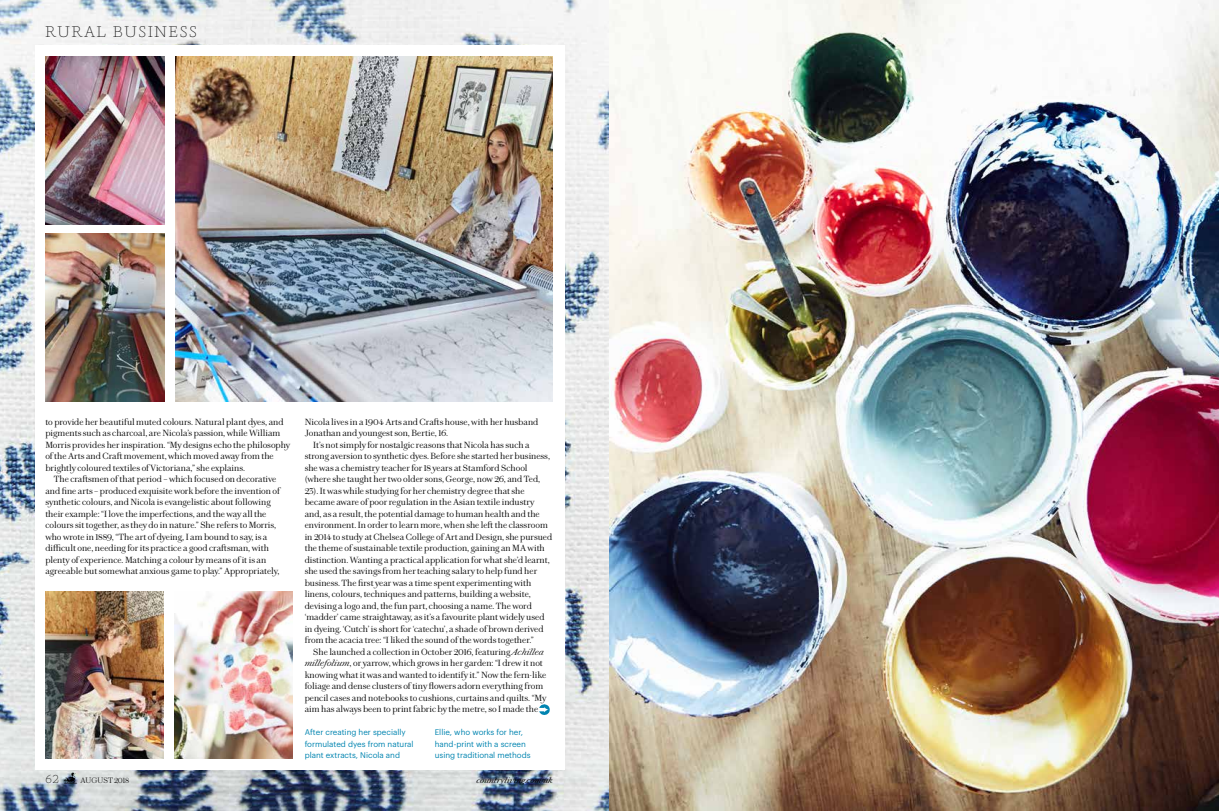
<style>
.page{position:relative;width:1219px;height:811px;background:#fff}
.page>*{position:absolute;margin:0;border:0;box-sizing:border-box;transform-origin:0 0}
.t1{font:16px "Marian 1554 Text";letter-spacing:.11em;color:#000}
.t2{font:12px "Marian 1554 Text";color:#000}
.t3{font:300 9px/11.5px "Chiswick Text";color:#000}
.t4{font:8px/11.5px "Graphik";color:#0084b0}
.t5{font:italic 8px "Chiswick Text";color:#000}
.t6{font:200 8px "Chiswick Text";color:#000}
.s1{font-style:italic}
</style>
<div class="page">
<img style="left:0;top:0;width:609px;height:811px">
<div style="left:35px;top:46px;width:529px;height:724px;background:#fff"></div>
<img style="left:175px;top:57px;width:378px;height:344px">
<img style="left:609px;top:0;width:610px;height:811px">
<img style="left:45px;top:234px;width:119px;height:167px">
<img style="left:45px;top:591px;width:119px;height:167px">
<img style="left:45px;top:57px;width:119px;height:167px">
<img style="left:174px;top:591px;width:119px;height:167px">
<svg style="left:64px;top:772px;width:14px;height:12px"></svg>
<svg style="left:540px;top:704px;width:9px;height:10px"></svg>
<h1 class="t1" style="left:46px;top:22px;width:153px">RURAL BUSINESS</h1>
<p class="t3" style="left:45px;top:416px;width:240px">to provide her beautiful muted colours. Natural plant dyes, and</p>
<p class="t3" style="left:45px;top:428px;width:236px">pigments such as charcoal, are Nicola’s passion, while William</p>
<p class="t3" style="left:45px;top:439px;width:246px">Morris provides her inspiration. “My designs echo the philosophy</p>
<p class="t3" style="left:45px;top:451px;width:230px">of the Arts and Craft movement, which moved away from the</p>
<p class="t3" style="left:45px;top:462px;width:201px">brightly coloured textiles of Victoriana,” she explains.</p>
<p class="t3" style="left:54px;top:474px;width:224px">The craftsmen of that period – which focused on decorative</p>
<p class="t3" style="left:45px;top:485px;width:236px">and fine arts – produced exquisite work before the invention of</p>
<p class="t3" style="left:45px;top:497px;width:227px">synthetic colours, and Nicola is evangelistic about following</p>
<p class="t3" style="left:45px;top:508px;width:223px">their example: “I love the imperfections, and the way all the</p>
<p class="t3" style="left:45px;top:520px;width:232px">colours sit together, as they do in nature.” She refers to Morris,</p>
<p class="t3" style="left:45px;top:531px;width:224px">who wrote in 1889, “The art of dyeing, I am bound to say, is a</p>
<p class="t3" style="left:45px;top:543px;width:225px">difficult one, needing for its practice a good craftsman, with</p>
<p class="t3" style="left:45px;top:554px;width:222px">plenty of experience. Matching a colour by means of it is an</p>
<p class="t3" style="left:45px;top:566px;width:236px">agreeable but somewhat anxious game to play.” Appropriately,</p>
<p class="t3" style="left:305px;top:416px;width:235px">Nicola lives in a 1904 Arts and Crafts house, with her husband<br>Jonathan and youngest son, Bertie, 16.</p>
<p class="t3" style="left:305px;top:439px;width:249px;text-indent:9px">It’s not simply for nostalgic reasons that Nicola has such a strong aversion to synthetic dyes. Before she started her business, she was a chemistry teacher for 18 years at Stamford School (where she taught her two older sons, George, now 26, and Ted, 23). It was while studying for her chemistry degree that she became aware of poor regulation in the Asian textile industry and, as a result, the potential damage to human health and the environment. In order to learn more, when she left the classroom in 2014 to study at Chelsea College of Art and Design, she pursued the theme of sustainable textile production, gaining an MA with distinction. Wanting a practical application for what she’d learnt, she used the savings from her teaching salary to help fund her business. The first year was a time spent experimenting with linens, colours, techniques and patterns, building a website, devising a logo and, the fun part, choosing a name. The word ‘madder’ came straightaway, as it’s a favourite plant widely used in dyeing. ‘Cutch’ is short for ‘catechu’, a shade of brown derived from the acacia tree: “I liked the sound of the words together.”</p>
<p class="t3" style="left:305px;top:646px;width:243px;text-indent:9px">She launched a collection in October 2016, featuring <span class="s1">Achillea millefolium</span>, or yarrow, which grows in her garden: “I drew it not knowing what it was and wanted to identify it.” Now the fern-like foliage and dense clusters of tiny flowers adorn everything from pencil cases and notebooks to cushions, curtains and quilts. “My aim has always been to print fabric by the metre, so I made the</p>
<p class="t4" style="left:305px;top:726px;width:110px">After creating her specially formulated dyes from natural plant extracts, Nicola and</p>
<p class="t4" style="left:435px;top:726px;width:97px">Ellie, who works for her, hand-print with a screen using traditional methods</p>
<h2 class="t2" style="left:46px;top:772px;width:15px">62</h2>
<p class="t6" style="left:81px;top:776px;width:50px">AUGUST 2018</p>
<p class="t5" style="left:476px;top:776px;width:78px">countryliving.com/uk</p>
</div>
